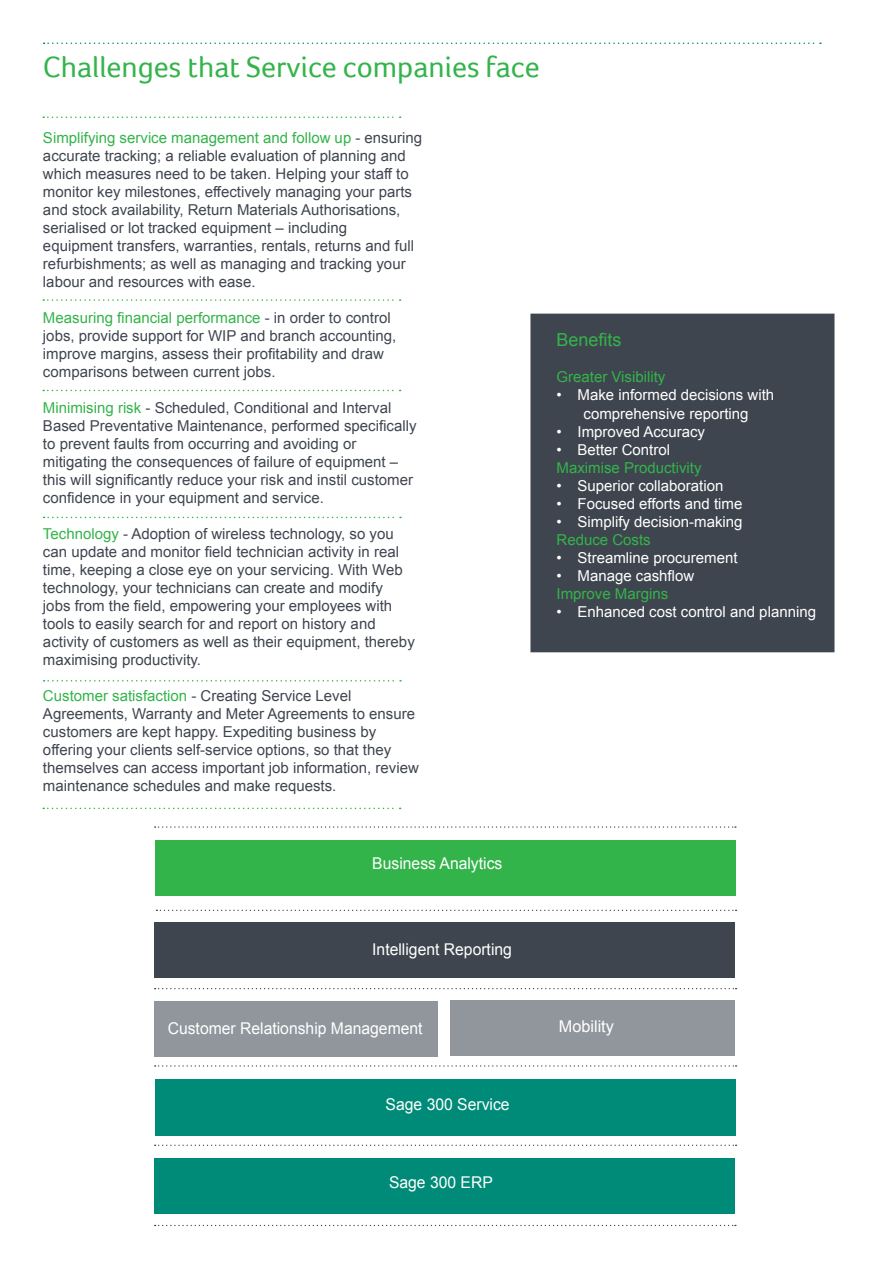
<style>
.page{position:relative;width:893px;height:1263px;background:#fff}
.page>*{position:absolute;margin:0;border:0;box-sizing:border-box;transform-origin:0 0}
.t1{font:30px "Foco";color:#33b44a}
.t2{font:18px "Arial";color:#33b44a}
.t3{font:16.2px "Arial";color:#fff}
.t4{font:15px/18px "Arial";color:#3f454f}
.t5{font:15px/18px "Arial";color:#fff;text-align:center}
.t6{font:15px "Arial";color:#33b44a}
.s1{color:#33b44a}
</style>
<div class="page">
<div style="left:154px;top:1158px;width:580px;height:56px;background:#008b78"></div>
<svg style="left:44px;top:43px;width:777px;height:1px"></svg>
<svg style="left:43px;top:116px;width:358px;height:2px"></svg>
<svg style="left:43px;top:299px;width:358px;height:2px"></svg>
<svg style="left:43px;top:390px;width:358px;height:1px"></svg>
<svg style="left:44px;top:517px;width:357px;height:1px"></svg>
<svg style="left:44px;top:680px;width:357px;height:1px"></svg>
<svg style="left:43px;top:808px;width:358px;height:1px"></svg>
<div style="left:450px;top:1000px;width:284px;height:56px;background:#91969d"></div>
<div style="left:154px;top:1001px;width:284px;height:56px;background:#91969d"></div>
<svg style="left:155px;top:826px;width:581px;height:2px"></svg>
<svg style="left:155px;top:1144px;width:582px;height:2px"></svg>
<svg style="left:155px;top:1065px;width:582px;height:1px"></svg>
<svg style="left:155px;top:988px;width:582px;height:1px"></svg>
<svg style="left:156px;top:910px;width:581px;height:1px"></svg>
<div style="left:155px;top:840px;width:580px;height:56px;background:#33b44a"></div>
<div style="left:154px;top:922px;width:580px;height:55px;background:#3f454f"></div>
<div style="left:530px;top:314px;width:304px;height:338px;background:#3f454f"></div>
<div style="left:156px;top:1080px;width:580px;height:36px;background:#008b78"></div>
<div style="left:155px;top:1109px;width:581px;height:27px;background:#008b78"></div>
<svg style="left:155px;top:1225px;width:581px;height:1px"></svg>
<h1 class="t1" style="left:43px;top:49px;width:498px">Challenges that Service companies face</h1>
<p class="t4" style="left:43px;top:129px;width:381px"><span class="s1">Simplifying service management and follow up</span> - ensuring accurate tracking; a reliable evaluation of planning and which measures need to be taken. Helping your staff to monitor key milestones, effectively managing your parts and stock availability, Return Materials Authorisations, serialised or lot tracked equipment – including<br>equipment transfers, warranties, rentals, returns and full refurbishments; as well as managing and tracking your labour and resources with ease.</p>
<p class="t4" style="left:43px;top:309px;width:355px"><span class="s1">Measuring financial performance</span> - in order to control jobs, provide support for WIP and branch accounting, improve margins, assess their profitability and draw comparisons between current jobs.</p>
<p class="t4" style="left:43px;top:399px;width:375px"><span class="s1">Minimising risk</span> - Scheduled, Conditional and Interval Based Preventative Maintenance, performed specifically to prevent faults from occurring and avoiding or mitigating the consequences of failure of equipment – this will significantly reduce your risk and instil customer confidence in your equipment and service.</p>
<p class="t4" style="left:43px;top:525px;width:373px"><span class="s1">Technology</span> - Adoption of wireless technology, so you can update and monitor field technician activity in real time, keeping a close eye on your servicing. With Web technology, your technicians can create and modify<br>jobs from the field, empowering your employees with tools to easily search for and report on history and activity of customers as well as their equipment, thereby maximising productivity.</p>
<p class="t4" style="left:43px;top:687px;width:377px"><span class="s1">Customer satisfaction</span> - Creating Service Level Agreements, Warranty and Meter Agreements to ensure customers are kept happy. Expediting business by offering your clients self-service options, so that they themselves can access important job information, review maintenance schedules and make requests.</p>
<p class="t2" style="left:556px;top:328px;width:67px">Benefits</p>
<p class="t6" style="left:556px;top:367px;width:110px">Greater Visibility</p>
<p class="t5" style="left:556px;top:386px;width:219px">• Make informed decisions with comprehensive reporting</p>
<p class="t5" style="left:556px;top:422px;width:150px">• Improved Accuracy</p>
<p class="t5" style="left:556px;top:440px;width:115px">• Better Control</p>
<p class="t6" style="left:556px;top:457px;width:147px">Maximise Productivity</p>
<p class="t5" style="left:556px;top:476px;width:168px">• Superior collaboration</p>
<p class="t5" style="left:556px;top:494px;width:187px">• Focused efforts and time</p>
<p class="t5" style="left:556px;top:512px;width:188px">• Simplify decision-making</p>
<p class="t6" style="left:556px;top:529px;width:96px">Reduce Costs</p>
<p class="t5" style="left:556px;top:548px;width:183px">• Streamline procurement</p>
<p class="t5" style="left:556px;top:566px;width:139px">• Manage cashflow</p>
<p class="t6" style="left:556px;top:583px;width:113px">Improve Margins</p>
<p class="t5" style="left:556px;top:602px;width:261px">• Enhanced cost control and planning</p>
<p class="t3" style="left:372px;top:853px;width:132px">Business Analytics</p>
<p class="t3" style="left:372px;top:939px;width:141px">Intelligent Reporting</p>
<p class="t3" style="left:168px;top:1017px;width:256px">Customer Relationship Management</p>
<p class="t3" style="left:559px;top:1016px;width:57px">Mobility</p>
<p class="t3" style="left:386px;top:1093px;width:125px">Sage 300 Service</p>
<p class="t3" style="left:389px;top:1171px;width:105px">Sage 300 ERP</p>
</div>
